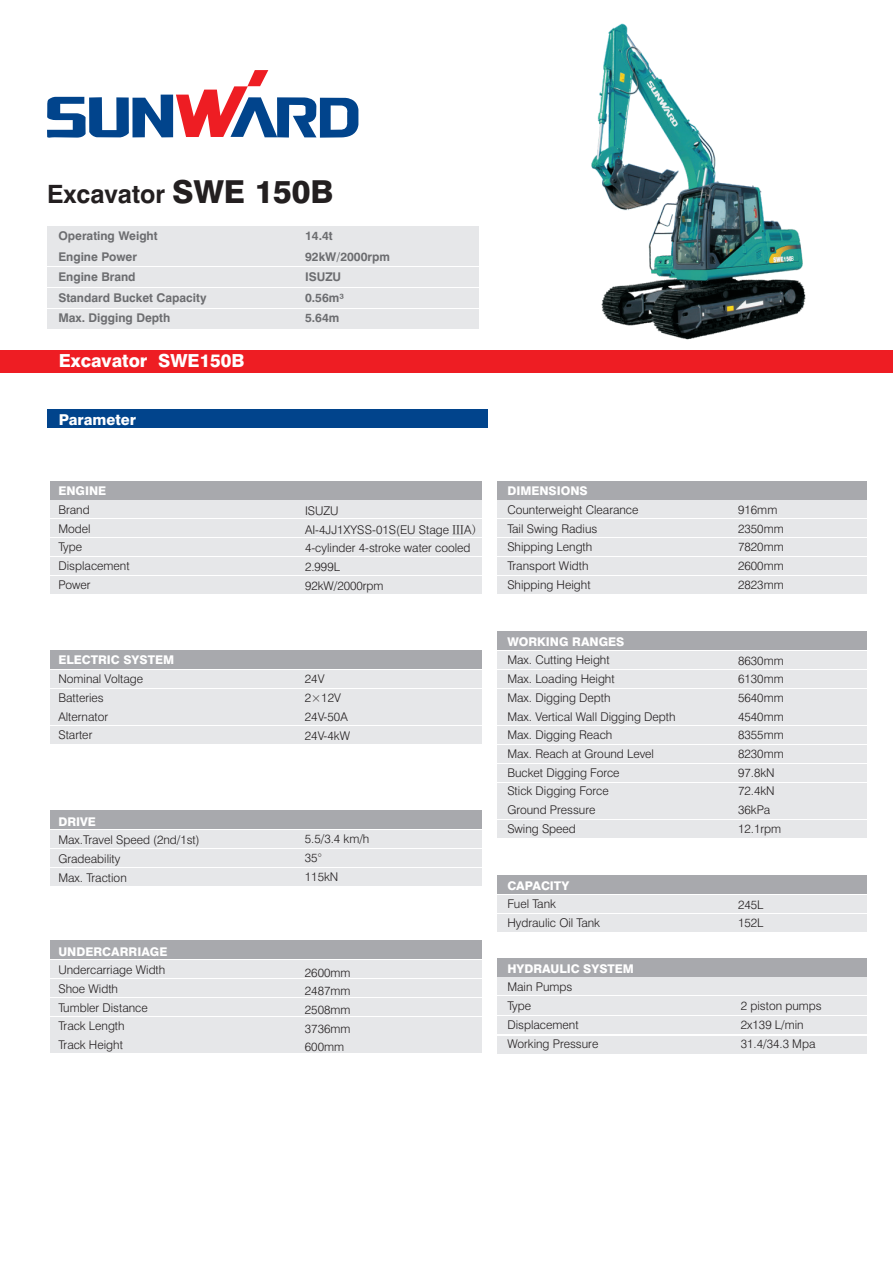
<style>
.page{position:relative;width:893px;height:1263px;background:#fff}
.page>*{position:absolute;margin:0;border:0;box-sizing:border-box;transform-origin:0 0}
.t1{font:700 25.2px "Swiss 721 BT";color:#231f20}
.t2{font:800 18px "Swiss 721 BT";color:#fff}
.t3{font:800 15px "Swiss 721 BT";color:#fff}
.t4{font:300 12px/18.8px "Swiss 721 BT";color:#231f20}
.t5{font:700 12px/20.4px "Swiss 721 BT";color:#6c6d70}
.t6{font:800 12px "Swiss 721 BT";color:#fff}
.s1{font-weight:800;font-size:31.65px}
.s2{font-family:"Sim Sun";font-weight:400}
</style>
<div class="page">
<div style="left:497px;top:1016px;width:370px;height:18px;background:#e6e7e9"></div>
<div style="left:497px;top:1036px;width:370px;height:17px;background:#e6e7e9"></div>
<div style="left:0;top:350px;width:893px;height:23px;background:#ee1d23"></div>
<div style="left:50px;top:501px;width:431px;height:17px;background:#e6e7e9"></div>
<div style="left:50px;top:519px;width:431px;height:18px;background:#e6e7e9"></div>
<div style="left:50px;top:538px;width:431px;height:18px;background:#e6e7e9"></div>
<div style="left:50px;top:557px;width:431px;height:18px;background:#e6e7e9"></div>
<div style="left:50px;top:576px;width:431px;height:17px;background:#e6e7e9"></div>
<div style="left:50px;top:481px;width:431px;height:18px;background:#a8a9ad"></div>
<div style="left:47px;top:226px;width:431px;height:19px;background:#e6e7e9"></div>
<div style="left:47px;top:247px;width:431px;height:19px;background:#e6e7e9"></div>
<div style="left:47px;top:267px;width:431px;height:20px;background:#e6e7e9"></div>
<div style="left:47px;top:288px;width:431px;height:20px;background:#e6e7e9"></div>
<div style="left:47px;top:309px;width:431px;height:19px;background:#e6e7e9"></div>
<div style="left:50px;top:670px;width:431px;height:17px;background:#e6e7e9"></div>
<div style="left:50px;top:689px;width:431px;height:17px;background:#e6e7e9"></div>
<div style="left:50px;top:707px;width:431px;height:18px;background:#e6e7e9"></div>
<div style="left:50px;top:726px;width:431px;height:18px;background:#e6e7e9"></div>
<div style="left:50px;top:650px;width:431px;height:19px;background:#a8a9ad"></div>
<div style="left:50px;top:830px;width:431px;height:18px;background:#e6e7e9"></div>
<div style="left:50px;top:849px;width:431px;height:18px;background:#e6e7e9"></div>
<div style="left:50px;top:868px;width:431px;height:18px;background:#e6e7e9"></div>
<div style="left:50px;top:811px;width:431px;height:18px;background:#a8a9ad"></div>
<div style="left:50px;top:960px;width:431px;height:18px;background:#e6e7e9"></div>
<div style="left:50px;top:979px;width:431px;height:18px;background:#e6e7e9"></div>
<div style="left:50px;top:998px;width:431px;height:17px;background:#e6e7e9"></div>
<div style="left:50px;top:1017px;width:431px;height:17px;background:#e6e7e9"></div>
<div style="left:50px;top:1035px;width:431px;height:18px;background:#e6e7e9"></div>
<div style="left:50px;top:940px;width:431px;height:19px;background:#a8a9ad"></div>
<div style="left:497px;top:501px;width:370px;height:17px;background:#e6e7e9"></div>
<div style="left:497px;top:519px;width:370px;height:18px;background:#e6e7e9"></div>
<div style="left:497px;top:538px;width:370px;height:18px;background:#e6e7e9"></div>
<div style="left:497px;top:557px;width:370px;height:18px;background:#e6e7e9"></div>
<div style="left:497px;top:576px;width:370px;height:17px;background:#e6e7e9"></div>
<div style="left:497px;top:481px;width:370px;height:18px;background:#a8a9ad"></div>
<div style="left:497px;top:820px;width:370px;height:18px;background:#e6e7e9"></div>
<div style="left:497px;top:726px;width:370px;height:18px;background:#e6e7e9"></div>
<div style="left:497px;top:745px;width:370px;height:18px;background:#e6e7e9"></div>
<div style="left:497px;top:764px;width:370px;height:17px;background:#e6e7e9"></div>
<div style="left:497px;top:783px;width:370px;height:17px;background:#e6e7e9"></div>
<div style="left:497px;top:801px;width:370px;height:18px;background:#e6e7e9"></div>
<div style="left:497px;top:651px;width:370px;height:18px;background:#e6e7e9"></div>
<div style="left:497px;top:670px;width:370px;height:17px;background:#e6e7e9"></div>
<div style="left:497px;top:689px;width:370px;height:17px;background:#e6e7e9"></div>
<div style="left:497px;top:707px;width:370px;height:18px;background:#e6e7e9"></div>
<div style="left:497px;top:631px;width:370px;height:19px;background:#a8a9ad"></div>
<div style="left:497px;top:895px;width:370px;height:18px;background:#e6e7e9"></div>
<div style="left:497px;top:914px;width:370px;height:18px;background:#e6e7e9"></div>
<div style="left:497px;top:876px;width:370px;height:18px;background:#a8a9ad"></div>
<div style="left:497px;top:978px;width:370px;height:17px;background:#e6e7e9"></div>
<div style="left:497px;top:958px;width:370px;height:18px;background:#a8a9ad"></div>
<div style="left:497px;top:996px;width:370px;height:19px;background:#e6e7e9"></div>
<div style="left:47px;top:409px;width:441px;height:19px;background:#01448c"></div>
<svg style="left:47px;top:70px;width:311px;height:68px"></svg>
<img style="left:591px;top:23px;width:215px;height:317px">
<svg style="left:791px;top:256px;width:3px;height:5px"></svg>
<h1 class="t1" style="left:47px;top:184px;width:288px">Excavator <span class="s1">SWE 150B</span></h1>
<p class="t5" style="left:58px;top:227px;width:150px">Operating Weight<br>Engine Power<br>Engine Brand<br>Standard Bucket Capacity<br>Max. Digging Depth</p>
<p class="t5" style="left:305px;top:227px;width:86px">14.4t<br>92kW/2000rpm<br>ISUZU<br>0.56m³<br>5.64m</p>
<h2 class="t2" style="left:59px;top:353px;width:187px">Excavator SWE150B</h2>
<p class="t3" style="left:59px;top:413px;width:79px">Parameter</p>
<p class="t6" style="left:58px;top:486px;width:49px">ENGINE</p>
<p class="t4" style="left:58px;top:501px;width:73px">Brand<br>Model<br>Type<br>Displacement<br>Power</p>
<p class="t4" style="left:305px;top:502px;width:174px">ISUZU<br>AI-4JJ1XYSS-01S(EU Stage <span class="s2">Ⅲ</span>A<span class="s2">)<br></span>4-cylinder 4-stroke water cooled<br>2.999L<br>92kW/2000rpm</p>
<p class="t6" style="left:58px;top:655px;width:117px">ELECTRIC SYSTEM</p>
<p class="t4" style="left:58px;top:671px;width:86px">Nominal Voltage<br>Batteries<br>Alternator<br>Starter</p>
<p class="t4" style="left:305px;top:671px;width:47px">24V<br>2×12V<br>24V-50A<br>24V-4kW</p>
<p class="t6" style="left:58px;top:816px;width:39px">DRIVE</p>
<p class="t4" style="left:58px;top:832px;width:143px">Max.Travel Speed (2nd/1st)<br>Gradeability<br>Max. Traction</p>
<p class="t4" style="left:305px;top:831px;width:66px">5.5/3.4 km/h<br>35°<br>115kN</p>
<p class="t6" style="left:58px;top:946px;width:111px">UNDERCARRIAGE</p>
<p class="t4" style="left:58px;top:962px;width:108px">Undercarriage Width<br>Shoe Width<br>Tumbler Distance<br>Track Length<br>Track Height</p>
<p class="t4" style="left:305px;top:964px;width:47px;text-align:justify">2600mm 2487mm 2508mm 3736mm 600mm</p>
<p class="t6" style="left:507px;top:486px;width:82px">DIMENSIONS</p>
<p class="t4" style="left:507px;top:501px;width:133px">Counterweight Clearance<br>Tail Swing Radius<br>Shipping Length<br>Transport Width<br>Shipping Height</p>
<p class="t4" style="left:738px;top:501px;width:47px">916mm<br>2350mm<br>7820mm<br>2600mm<br>2823mm</p>
<p class="t6" style="left:507px;top:637px;width:119px">WORKING RANGES</p>
<p class="t4" style="left:507px;top:652px;width:170px">Max. Cutting Height<br>Max. Loading Height<br>Max. Digging Depth<br>Max. Vertical Wall Digging Depth<br>Max. Digging Reach<br>Max. Reach at Ground Level<br>Bucket Digging Force<br>Stick Digging Force<br>Ground Pressure<br>Swing Speed</p>
<p class="t4" style="left:738px;top:652px;width:47px">8630mm<br>6130mm<br>5640mm<br>4540mm<br>8355mm<br>8230mm<br>97.8kN<br>72.4kN<br>36kPa<br>12.1rpm</p>
<p class="t6" style="left:507px;top:881px;width:63px">CAPACITY</p>
<p class="t4" style="left:507px;top:896px;width:94px">Fuel Tank<br>Hydraulic Oil Tank</p>
<p class="t4" style="left:738px;top:896px;width:27px">245L<br>152L</p>
<p class="t6" style="left:507px;top:963px;width:128px">HYDRAULIC SYSTEM</p>
<p class="t4" style="left:507px;top:979px;width:92px">Main Pumps<br>Type<br>Displacement<br>Working Pressure</p>
<p class="t4" style="left:741px;top:998px;width:82px">2 piston pumps<br>2x139 L/min<br>31.4/34.3 Mpa</p>
</div>
